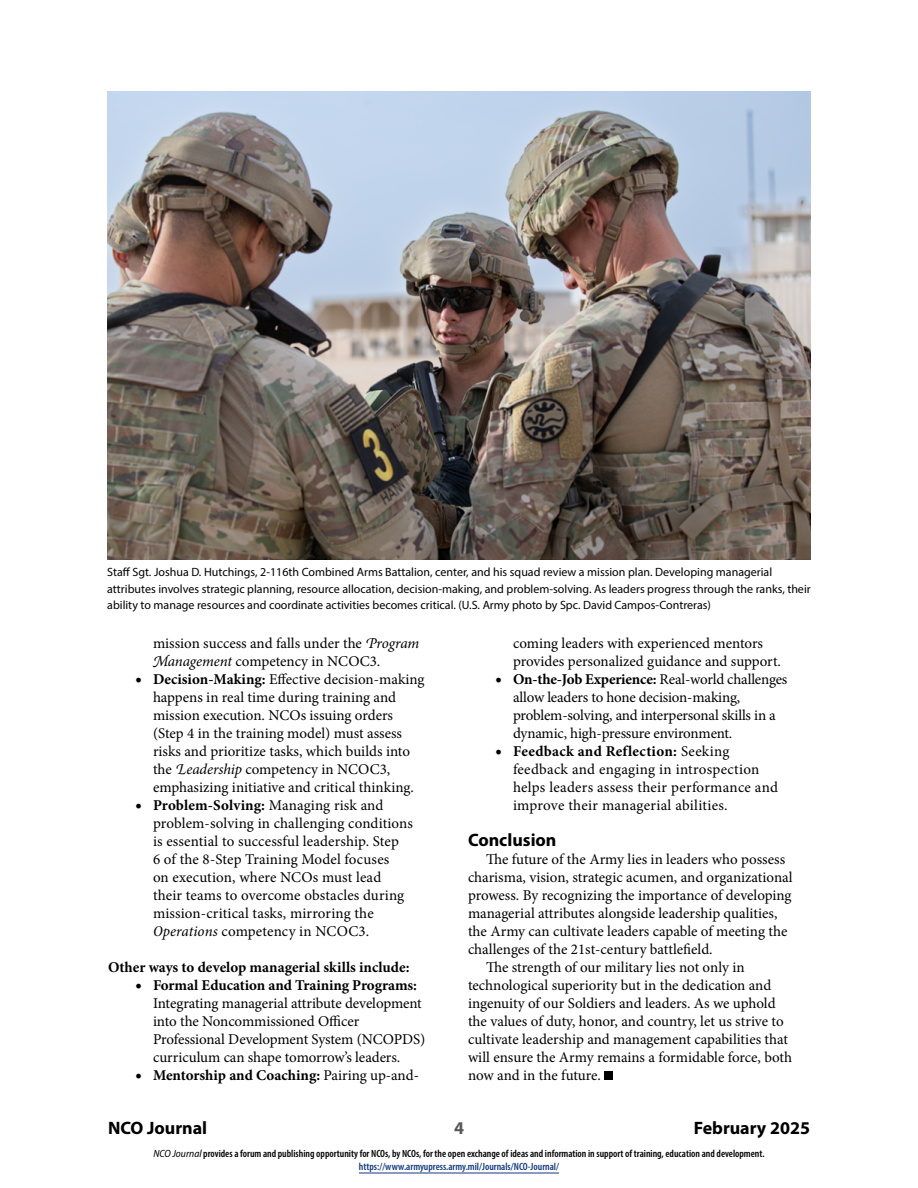
<style>
.page{position:relative;width:918px;height:1188px;background:#fff}
.page>*{position:absolute;margin:0;border:0;box-sizing:border-box;transform-origin:0 0}
.subhead{font:700 18px "Myriad Pro";color:#000}
.t1{font:700 18px "Myriad Pro";color:#58595b}
.body{font:15px/18px "Minion Pro";color:#000}
.body-2{font:15px/18px "Minion Pro";letter-spacing:.02em;color:#000}
.sub-subhead{font:700 15px "Minion Pro";color:#000}
.cutline{font:12px/16.5px "Myriad Pro";color:#000}
.t2{font:600 condensed 10.5px/13.5px "Myriad Pro";color:#000;text-align:center}
.s1{font-style:italic}
.s2{font-size:18px}
.s3{font-weight:700}
.s4{font-weight:400;font-size:18px}
.s5{font-weight:400}
.s6{font-weight:400;font-style:italic;font-stretch:semi-condensed}
.s7{color:#15397f}
</style>
<div class="page">
<hr style="left:359px;top:1173px;width:200px;height:1px;background:#15397f">
<div style="left:604px;top:1071px;width:9px;height:9px;background:#000"></div>
<img style="left:107px;top:92px;width:704px;height:467px">
<p class="cutline" style="left:107px;top:564px;width:705px">Staff Sgt. Joshua D. Hutchings, 2-116th Combined Arms Battalion, center, and his squad review a mission plan. Developing managerial attributes involves strategic planning, resource allocation, decision-making, and problem-solving. As leaders progress through the ranks, their ability to manage resources and coordinate activities becomes critical. (U.S. Army photo by Spc. David Campos-Contreras)</p>
<p class="body" style="left:153px;top:634px;width:268px">mission success and falls under the <span class="s1">Program<br>Management</span> competency in NCOC3.</p>
<p class="body" style="left:153px;top:670px;width:273px;text-indent:-18px"><span class="s2">•</span> <span class="s3">Decision-Making:</span> Effective decision-making happens in real time during training and mission execution. NCOs issuing orders (Step 4 in the training model) must assess risks and prioritize tasks, which builds into the <span class="s1">Leadership</span> competency in NCOC3, emphasizing initiative and critical thinking.</p>
<p class="body" style="left:153px;top:796px;width:262px;text-indent:-18px"><span class="s2">•</span> <span class="s3">Problem-Solving:</span> Managing risk and problem-solving in challenging conditions is essential to successful leadership. Step<br>6 of the 8-Step Training Model focuses<br>on execution, where NCOs must lead their teams to overcome obstacles during mission-critical tasks, mirroring the <span class="s1">Operations</span> competency in NCOC3.</p>
<p class="sub-subhead" style="left:108px;top:957px;width:303px">Other ways to develop managerial skills include:</p>
<p class="body" style="left:153px;top:976px;width:274px;text-indent:-18px"><span class="s2">•</span> <span class="s3">Formal Education and Training Programs:<br></span>Integrating managerial attribute development into the Noncommissioned Officer Professional Development System (NCOPDS) curriculum can shape tomorrow’s leaders.</p>
<p class="sub-subhead" style="left:135px;top:1065px;width:286px"><span class="s4">•</span> Mentorship and Coaching: <span class="s5">Pairing up-and-</span></p>
<p class="body" style="left:513px;top:634px;width:270px">coming leaders with experienced mentors provides personalized guidance and support.</p>
<p class="body" style="left:513px;top:670px;width:276px;text-indent:-18px"><span class="s2">•</span> <span class="s3">On-the-Job Experience:</span> Real-world challenges allow leaders to hone decision-making, problem-solving, and interpersonal skills in a dynamic, high-pressure environment.</p>
<p class="body-2" style="left:513px;top:742px;width:267px;text-indent:-18px"><span class="s2">•</span> <span class="s3">Feedback and Reflection:</span> Seeking feedback and engaging in introspection helps leaders assess their performance and improve their managerial abilities.</p>
<h2 class="subhead" style="left:468px;top:828px;width:90px">Conclusion</h2>
<p class="body" style="left:468px;top:850px;width:326px;text-indent:18px">The future of the Army lies in leaders who possess charisma, vision, strategic acumen, and organizational prowess. By recognizing the importance of developing managerial attributes alongside leadership qualities, the Army can cultivate leaders capable of meeting the challenges of the 21st-century battlefield.</p>
<p class="body" style="left:468px;top:958px;width:326px;text-indent:18px">The strength of our military lies not only in technological superiority but in the dedication and ingenuity of our Soldiers and leaders. As we uphold the values of duty, honor, and country, let us strive to cultivate leadership and management capabilities that will ensure the Army remains a formidable force, both now and in the future.</p>
<p class="subhead" style="left:108px;top:1116px;width:101px">NCO Journal</p>
<p class="t1" style="left:454px;top:1116px;width:11px">4</p>
<p class="subhead" style="left:694px;top:1116px;width:118px">February 2025</p>
<p class="t2" style="left:153px;top:1146px;width:613px"><span class="s6">NCO Journal</span> provides a forum and publishing opportunity for NCOs, by NCOs, for the open exchange of ideas and information in support of training, education and development. <span class="s7">https://www.armyupress.army.mil/Journals/NCO-Journal/</span></p>
</div>
